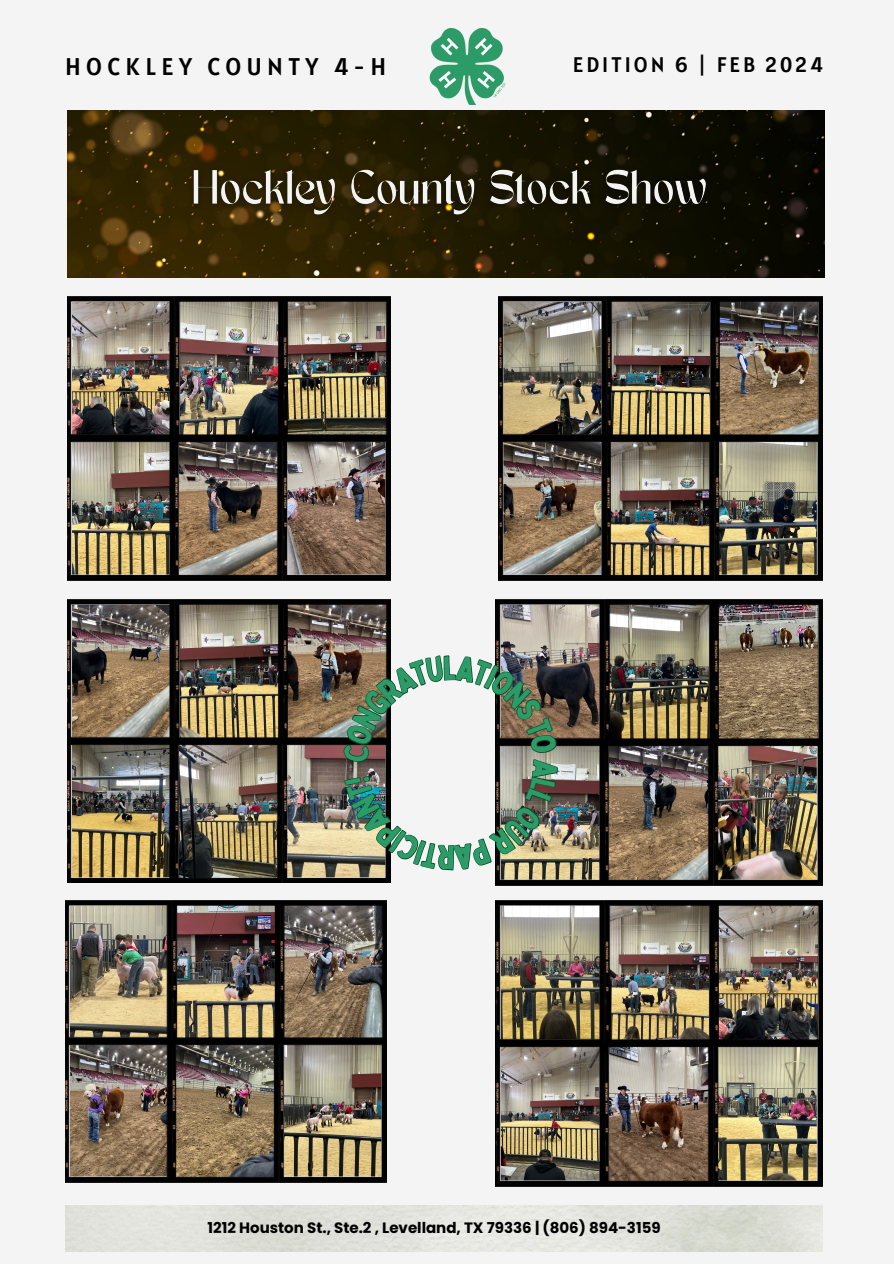
<style>
.page{position:relative;width:894px;height:1264px;background:#fff}
.page>*{position:absolute;margin:0;border:0;box-sizing:border-box;transform-origin:0 0}
.t1{font:33px "Bobby Jones";color:#2d9b67}
.t2{font:24px "Alatsi";letter-spacing:.225em;color:#000}
.t3{font:21px "Alatsi";letter-spacing:.145em;color:#000}
.t4{font:700 15px "Poppins";color:#000}
</style>
<div class="page">
<div style="left:0;top:0;width:893px;height:1263px;background:#f4f4f4"></div>
<img style="left:429px;top:28px;width:77px;height:77px">
<img style="left:67px;top:110px;width:757px;height:167px">
<img style="left:184px;top:162px;width:532px;height:64px">
<img style="left:495px;top:599px;width:326px;height:286px">
<img style="left:498px;top:296px;width:323px;height:284px">
<img style="left:67px;top:599px;width:323px;height:284px">
<img style="left:65px;top:900px;width:321px;height:281px">
<img style="left:67px;top:296px;width:323px;height:284px">
<img style="left:495px;top:900px;width:326px;height:286px">
<img style="left:330px;top:631px;width:229px;height:240px">
<p class="t2" style="left:65px;top:51px;width:322px">HOCKLEY COUNTY 4-H</p>
<p class="t3" style="left:572px;top:51px;width:251px">EDITION 6 | FEB 2024</p>
<h1 class="t1" style="left:443px;top:647px;width:15px">l</h1>
<h2 class="t4" style="left:207px;top:1217px;width:454px">1212 Houston St., Ste.2 , Levelland, TX 79336 | (806) 894-3159</h2>
</div>
